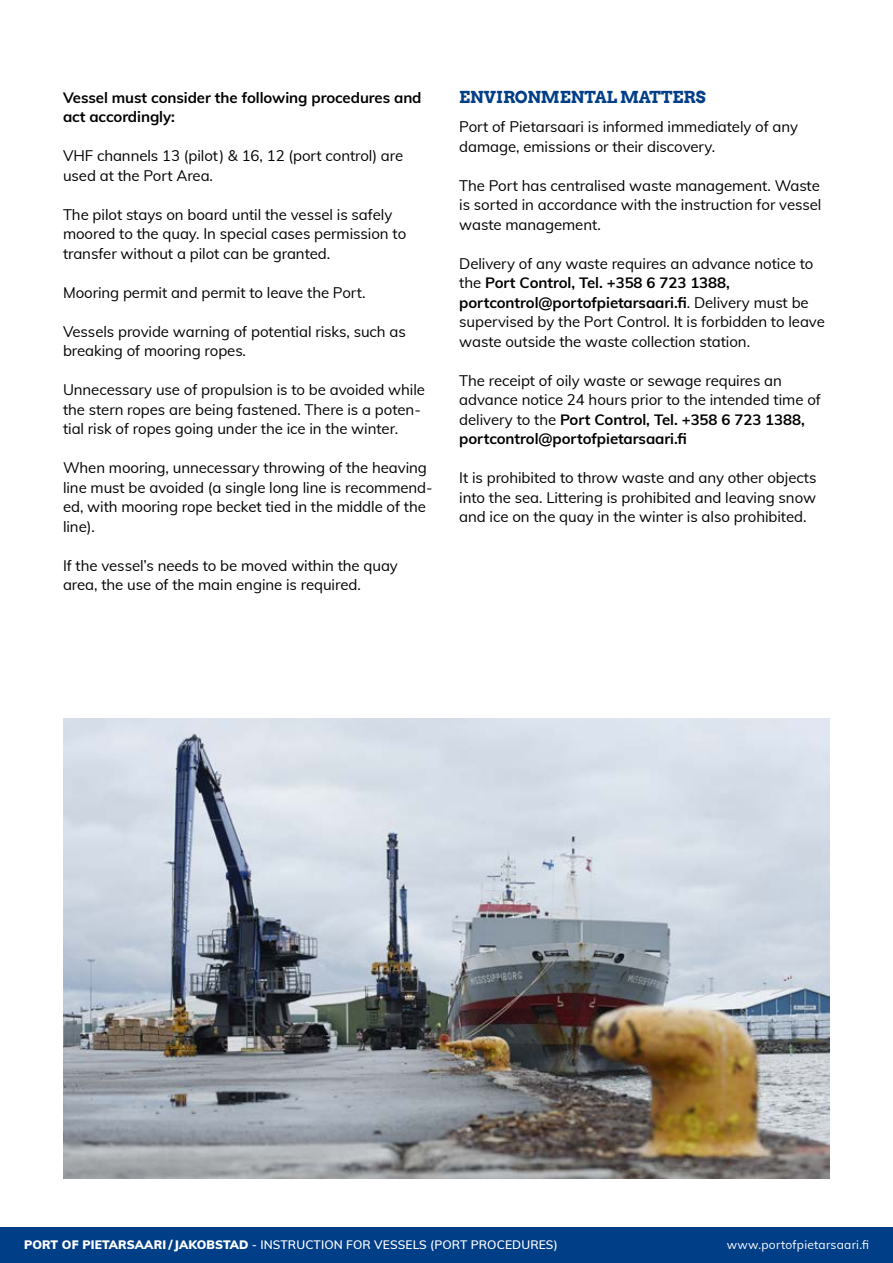
<style>
.page{position:relative;width:893px;height:1263px;background:#fff}
.page>*{position:absolute;margin:0;border:0;box-sizing:border-box;transform-origin:0 0}
.t1{font:700 16.5px "Arvo";letter-spacing:-.005em;color:#003e88}
.t2{font:15px/19.5px "Muli";letter-spacing:-.005em;color:#000}
.t3{font:700 15px/19.5px "Muli";letter-spacing:-.005em;color:#000}
.t4{font:600 12px "Muli";letter-spacing:.01em;color:#fff}
.t5{font:12px "Muli";letter-spacing:.02em;color:#fff}
.s1{font-weight:700}
.s2{font-weight:900}
</style>
<div class="page">
<div style="left:0;top:1227px;width:893px;height:36px;background:#003e88"></div>
<img style="left:63px;top:718px;width:767px;height:461px">
<p class="t3" style="left:63px;top:87px;width:360px">Vessel must consider the following procedures and act accordingly:</p>
<p class="t2" style="left:63px;top:145px;width:342px">VHF channels 13 (pilot) &amp; 16, 12 (port control) are used at the Port Area.</p>
<p class="t2" style="left:63px;top:204px;width:345px">The pilot stays on board until the vessel is safely moored to the quay. In special cases permission to transfer without a pilot can be granted.</p>
<p class="t2" style="left:63px;top:282px;width:304px">Mooring permit and permit to leave the Port.</p>
<p class="t2" style="left:63px;top:321px;width:344px">Vessels provide warning of potential risks, such as breaking of mooring ropes.</p>
<p class="t2" style="left:63px;top:379px;width:364px">Unnecessary use of propulsion is to be avoided while the stern ropes are being fastened. There is a poten&shy;tial risk of ropes going under the ice in the winter.</p>
<p class="t2" style="left:63px;top:457px;width:371px">When mooring, unnecessary throwing of the heaving line must be avoided (a single long line is recommend&shy;ed, with mooring rope becket tied in the middle of the line).</p>
<p class="t2" style="left:63px;top:555px;width:336px">If the vessel’s needs to be moved within the quay area, the use of the main engine is required.</p>
<p class="t1" style="left:459px;top:86px;width:248px">ENVIRONMENTAL MATTERS</p>
<p class="t2" style="left:459px;top:116px;width:340px">Port of Pietarsaari is informed immediately of any damage, emissions or their discovery.</p>
<p class="t2" style="left:459px;top:175px;width:364px;text-align:justify">The Port has centralised waste management. Waste is sorted in accordance with the instruction for vessel waste management.</p>
<p class="t2" style="left:459px;top:253px;width:367px">Delivery of any waste requires an advance notice to the <span class="s1">Port Control, Tel. +358 6 723 1388, portcontrol@portofpietarsaari.fi</span>. Delivery must be supervised by the Port Control. It is forbidden to leave waste outside the waste collection station.</p>
<p class="t2" style="left:459px;top:370px;width:363px">The receipt of oily waste or sewage requires an advance notice 24 hours prior to the intended time of delivery to the <span class="s1">Port Control, Tel. +358 6 723 1388, portcontrol@portofpietarsaari.fi</span></p>
<p class="t2" style="left:459px;top:467px;width:359px;text-align:justify">It is prohibited to throw waste and any other objects into the sea. Littering is prohibited and leaving snow and ice on the quay in the winter is also prohibited.</p>
<p class="t4" style="left:24px;top:1236px;width:535px"><span class="s2">PORT OF PIETARSAARI / JAKOBSTAD</span> - INSTRUCTION FOR VESSELS (PORT PROCEDURES)</p>
<p class="t5" style="left:727px;top:1236px;width:144px">www.portofpietarsaari.fi</p>
</div>
